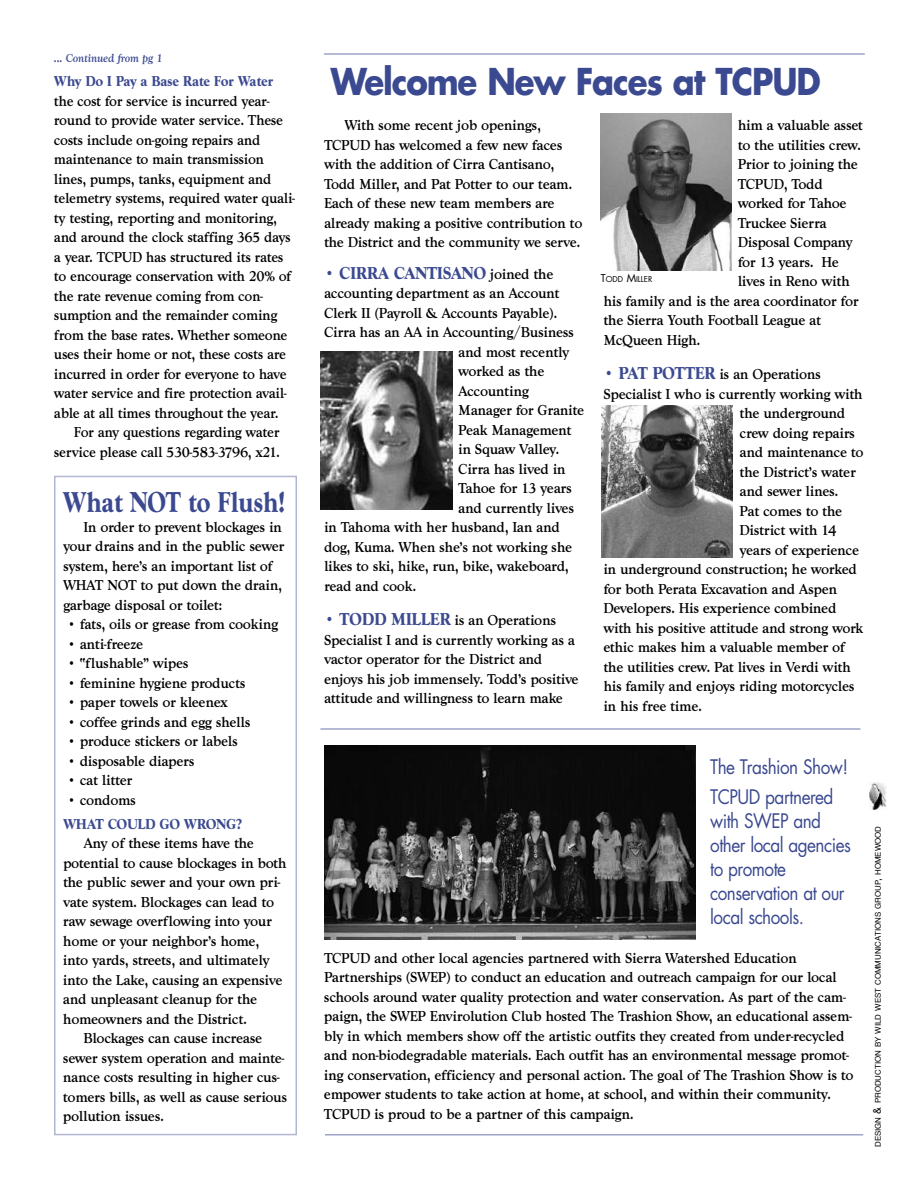
<style>
.page{position:relative;width:918px;height:1188px;background:#fff}
.page>*{position:absolute;margin:0;border:0;box-sizing:border-box;transform-origin:0 0}
.t1{font:700 36px "Futura";letter-spacing:-.035em;color:#3b4990;scale:.9 1}
.t2{font:700 30px "Goudy T";letter-spacing:-.03em;color:#3b4990;scale:.8 1}
.t3{font:19.5px/24px "Futura";letter-spacing:-.03em;color:#3b4990;scale:.88 1}
.t4{font:700 18px "Goudy T";letter-spacing:-.03em;color:#3b4990;scale:.9 1}
.t5{font:500 15px/19.5px "Goudy T";letter-spacing:-.03em;color:#000;scale:.9 1}
.t6{font:500 15px/19.5px "Goudy T";letter-spacing:-.03em;color:#000;scale:.88 1}
.t7{font:700 15px "Goudy T";letter-spacing:-.03em;color:#3b4990;scale:.88 1}
.t8{font:700 15px "Goudy T";letter-spacing:-.03em;color:#3b4990;scale:.9 1}
.t9{font:italic 500 12px "Goudy T";letter-spacing:-.03em;color:#3b4990;scale:.88 1}
.t10{font:7.8px "Helvetica";color:#000}
.t11{font:7.8px "Futura";color:#000}
.s1{font-weight:500;font-size:15px;color:#000}
.s2{font-size:18px;color:#3b4990}
.s3{font-weight:700;font-size:18px;color:#3b4990}
.s4{font-size:10.5px}
</style>
<div class="page">
<img style="left:869px;top:783px;width:17px;height:27px">
<img style="left:321px;top:352px;width:131px;height:157px">
<img style="left:601px;top:114px;width:131px;height:157px">
<img style="left:602px;top:405px;width:131px;height:152px">
<div style="left:54px;top:476px;width:243px;height:659px;border:2px solid #b1b6d2"></div>
<hr style="left:324px;top:53px;width:541px;height:2px;background:#9da4c7">
<hr style="left:325px;top:1134px;width:538px;height:2px;background:#9da4c7">
<img style="left:324px;top:745px;width:371px;height:195px">
<hr style="left:320px;top:728px;width:540px;height:2px;background:#9da4c7">
<p class="t9" style="left:54px;top:51px;width:125px">... Continued from pg 1</p>
<p class="t7" style="left:54px;top:72px;width:251px">Why Do I Pay a Base Rate For Water</p>
<p class="t6" style="left:54px;top:91px;width:275px">the cost for service is incurred year&shy;round to provide water service. These costs include on-going repairs and maintenance to main transmission lines, pumps, tanks, equipment and telemetry systems, required water quali&shy;ty testing, reporting and monitoring, and around the clock staffing 365 days a year. TCPUD has structured its rates to encourage conservation with 20% of the rate revenue coming from con&shy;sumption and the remainder coming from the base rates. Whether someone uses their home or not, these costs are incurred in order for everyone to have water service and fire protection avail&shy;able at all times throughout the year.</p>
<p class="t6" style="left:54px;top:422px;width:258px;text-align:right">For any questions regarding water service please call 530-583-3796, x21.</p>
<h2 class="t2" style="left:63px;top:484px;width:280px">What NOT to Flush!</h2>
<p class="t5" style="left:63px;top:517px;width:248px;text-indent:20px">In order to prevent blockages in your drains and in the public sewer system, here’s an important list of<br>WHAT NOT to put down the drain, garbage disposal or toilet:</p>
<p class="t5" style="left:67px;top:614px;width:236px">• fats, oils or grease from cooking</p>
<p class="t5" style="left:67px;top:634px;width:86px">• anti-freeze</p>
<p class="t5" style="left:67px;top:653px;width:137px">• “flushable” wipes</p>
<p class="t5" style="left:67px;top:673px;width:200px">• feminine hygiene products</p>
<p class="t5" style="left:67px;top:692px;width:180px">• paper towels or kleenex</p>
<p class="t5" style="left:67px;top:712px;width:205px">• coffee grinds and egg shells</p>
<p class="t5" style="left:67px;top:731px;width:191px">• produce stickers or labels</p>
<p class="t5" style="left:67px;top:751px;width:143px">• disposable diapers</p>
<p class="t5" style="left:67px;top:770px;width:74px">• cat litter</p>
<p class="t5" style="left:67px;top:790px;width:78px">• condoms</p>
<p class="t8" style="left:63px;top:815px;width:201px">WHAT COULD GO WRONG?</p>
<p class="t5" style="left:83px;top:833px;width:191px">Any of these items have the</p>
<p class="t5" style="left:63px;top:853px;width:250px">potential to cause blockages in both</p>
<p class="t5" style="left:63px;top:872px;width:243px">the public sewer and your own pri-</p>
<p class="t5" style="left:63px;top:892px;width:236px">vate system. Blockages can lead to</p>
<p class="t5" style="left:63px;top:911px;width:234px">raw sewage overflowing into your</p>
<p class="t5" style="left:63px;top:931px;width:220px">home or your neighbor’s home,</p>
<p class="t5" style="left:63px;top:950px;width:231px">into yards, streets, and ultimately</p>
<p class="t5" style="left:63px;top:970px;width:246px">into the Lake, causing an expensive</p>
<p class="t5" style="left:63px;top:989px;width:217px">and unpleasant cleanup for the</p>
<p class="t5" style="left:63px;top:1009px;width:206px">homeowners and the District.</p>
<p class="t5" style="left:83px;top:1028px;width:200px">Blockages can cause increase</p>
<p class="t5" style="left:63px;top:1048px;width:248px">sewer system operation and mainte-</p>
<p class="t5" style="left:63px;top:1067px;width:242px">nance costs resulting in higher cus-</p>
<p class="t5" style="left:63px;top:1087px;width:251px">tomers bills, as well as cause serious</p>
<p class="t5" style="left:63px;top:1106px;width:114px">pollution issues.</p>
<h1 class="t1" style="left:331px;top:65px;width:546px">Welcome New Faces at TCPUD</h1>
<p class="t5" style="left:324px;top:115px;width:289px;text-indent:20px">With some recent job openings, TCPUD has welcomed a few new faces with the addition of Cirra Cantisano, Todd Miller, and Pat Potter to our team.<br>Each of these new team members are already making a positive contribution to the District and the community we serve.</p>
<p class="t4" style="left:324px;top:262px;width:257px">• CIRRA CANTISANO <span class="s1">joined the</span></p>
<p class="t5" style="left:324px;top:283px;width:263px">accounting department as an Account</p>
<p class="t5" style="left:324px;top:303px;width:261px">Clerk II (Payroll &amp; Accounts Payable).</p>
<p class="t5" style="left:324px;top:322px;width:279px">Cirra has an AA in Accounting/Business</p>
<p class="t5" style="left:458px;top:342px;width:125px">and most recently</p>
<p class="t5" style="left:458px;top:361px;width:97px">worked as the</p>
<p class="t5" style="left:458px;top:381px;width:80px">Accounting</p>
<p class="t5" style="left:458px;top:400px;width:142px">Manager for Granite</p>
<p class="t5" style="left:458px;top:420px;width:128px">Peak Management</p>
<p class="t5" style="left:458px;top:439px;width:114px">in Squaw Valley.</p>
<p class="t5" style="left:458px;top:459px;width:121px">Cirra has lived in</p>
<p class="t5" style="left:458px;top:478px;width:128px">Tahoe for 13 years</p>
<p class="t5" style="left:458px;top:498px;width:130px">and currently lives</p>
<p class="t5" style="left:324px;top:517px;width:264px">in Tahoma with her husband, Ian and</p>
<p class="t5" style="left:324px;top:537px;width:277px">dog, Kuma. When she’s not working she</p>
<p class="t5" style="left:324px;top:556px;width:274px">likes to ski, hike, run, bike, wakeboard,</p>
<p class="t5" style="left:324px;top:576px;width:104px">read and cook.</p>
<p class="t5" style="left:324px;top:610px;width:285px"><span class="s2">•</span> <span class="s3">TODD MILLER</span> is an Operations Specialist I and is currently working as a vactor operator for the District and enjoys his job immensely. Todd’s positive attitude and willingness to learn make</p>
<p class="t5" style="left:738px;top:115px;width:141px">him a valuable asset</p>
<p class="t5" style="left:738px;top:135px;width:139px">to the utilities crew.</p>
<p class="t5" style="left:738px;top:154px;width:135px">Prior to joining the</p>
<p class="t5" style="left:738px;top:174px;width:96px">TCPUD, Todd</p>
<p class="t5" style="left:738px;top:193px;width:123px">worked for Tahoe</p>
<p class="t5" style="left:738px;top:213px;width:101px">Truckee Sierra</p>
<p class="t5" style="left:738px;top:232px;width:130px">Disposal Company</p>
<p class="t5" style="left:738px;top:252px;width:114px">for 13 years. He</p>
<p class="t5" style="left:738px;top:271px;width:126px">lives in Reno with</p>
<p class="t5" style="left:603px;top:291px;width:285px">his family and is the area coordinator for</p>
<p class="t5" style="left:603px;top:310px;width:244px">the Sierra Youth Football League at</p>
<p class="t5" style="left:603px;top:330px;width:110px">McQueen High.</p>
<p class="t5" style="left:603px;top:364px;width:243px"><span class="s2">•</span> <span class="s3">PAT POTTER</span> is an Operations</p>
<p class="t5" style="left:603px;top:384px;width:290px">Specialist I who is currently working with</p>
<p class="t5" style="left:740px;top:403px;width:119px">the underground</p>
<p class="t5" style="left:740px;top:423px;width:130px">crew doing repairs</p>
<p class="t5" style="left:740px;top:442px;width:139px">and maintenance to</p>
<p class="t5" style="left:740px;top:462px;width:131px">the District’s water</p>
<p class="t5" style="left:740px;top:481px;width:112px">and sewer lines.</p>
<p class="t5" style="left:740px;top:501px;width:116px">Pat comes to the</p>
<p class="t5" style="left:740px;top:520px;width:109px">District with 14</p>
<p class="t5" style="left:740px;top:540px;width:134px">years of experience</p>
<p class="t5" style="left:603px;top:559px;width:283px">in underground construction; he worked</p>
<p class="t5" style="left:603px;top:579px;width:261px">for both Perata Excavation and Aspen</p>
<p class="t5" style="left:603px;top:598px;width:261px">Developers. His experience combined</p>
<p class="t5" style="left:603px;top:618px;width:291px">with his positive attitude and strong work</p>
<p class="t5" style="left:603px;top:637px;width:270px">ethic makes him a valuable member of</p>
<p class="t5" style="left:603px;top:657px;width:277px">the utilities crew. Pat lives in Verdi with</p>
<p class="t5" style="left:603px;top:676px;width:281px">his family and enjoys riding motorcycles</p>
<p class="t5" style="left:603px;top:696px;width:111px">in his free time.</p>
<p class="t11" style="left:601px;top:276px;width:53px"><span class="s4">T</span>ODD <span class="s4">M</span>ILLER</p>
<h3 class="t3" style="left:710px;top:754px;width:158px;line-height:30px">The Trashion Show!<br>TCPUD partnered</h3>
<h3 class="t3" style="left:710px;top:811px;width:161px">with SWEP and other local agencies to promote conservation at our local schools.</h3>
<p class="t5" style="left:324px;top:948px;width:590px">TCPUD and other local agencies partnered with Sierra Watershed Education Partnerships (SWEP) to conduct an education and outreach campaign for our local schools around water quality protection and water conservation. As part of the cam&shy;paign, the SWEP Envirolution Club hosted The Trashion Show, an educational assem&shy;bly in which members show off the artistic outfits they created from under-recycled and non-biodegradable materials. Each outfit has an environmental message promot&shy;ing conservation, efficiency and personal action. The goal of The Trashion Show is to empower students to take action at home, at school, and within their community.<br>TCPUD is proud to be a partner of this campaign.</p>
<p class="t10" style="left:875px;top:1147px;width:323px;rotate:-90deg">design <span class="s4">&amp;</span> production by wild west communications group<span class="s4">,</span> homewood</p>
</div>
